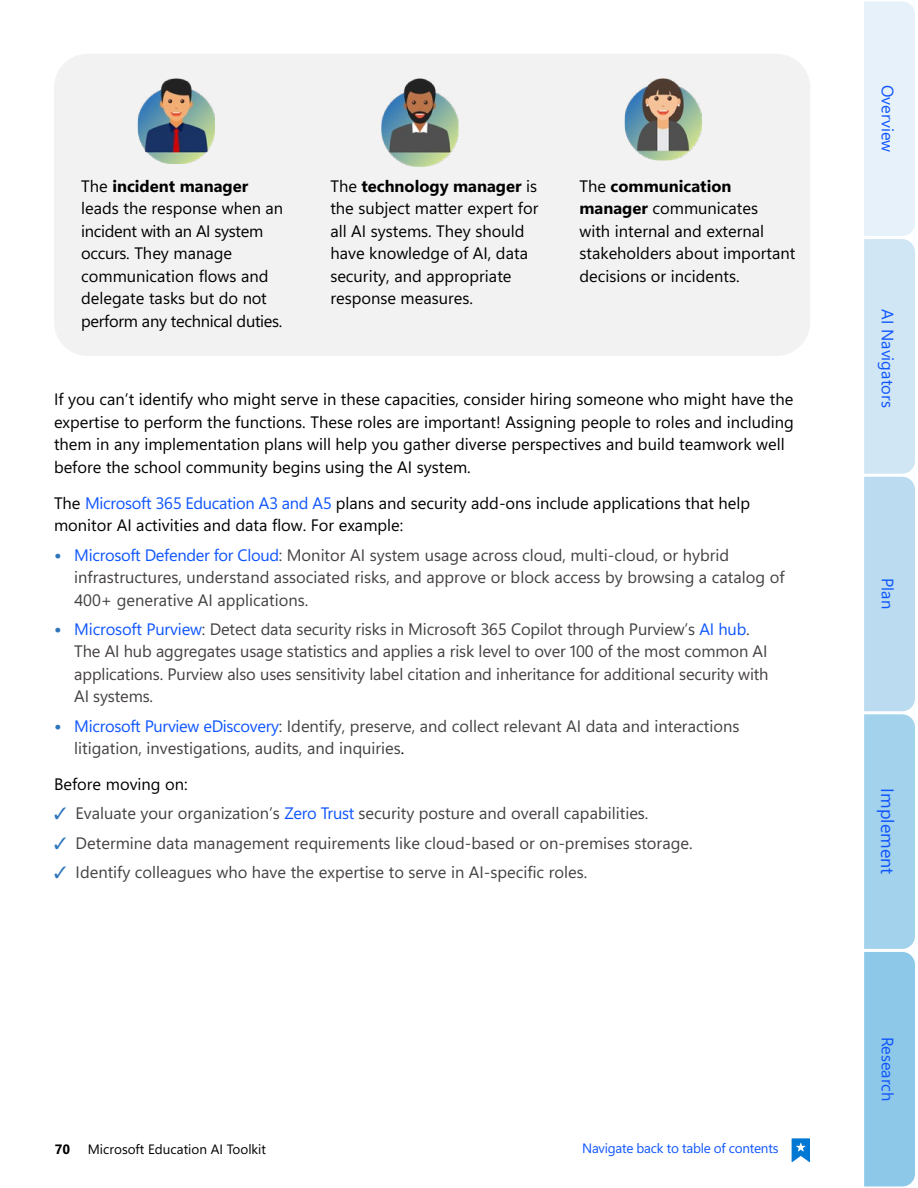
<style>
.page{position:relative;width:918px;height:1188px;background:#fff}
.page>*{position:absolute;margin:0;border:0;box-sizing:border-box;transform-origin:0 0}
.t1{font:18px "Segoe Sans a 8000";color:#0f55fe}
.Paragraph_style__11_font__15{font:16.5px/22.5px "Segoe Sans a 8000";color:#000}
.Paragraph_style__11_font__15-2{font:16.5px/22.5px "Segoe Sans a 8000";color:#454142}
.t2{font:16.5px "Segoe Sans a 8000";color:#0f55fe}
.Plan_Section_Bulleted_Text_and_Paragraph{font:16.5px "Segoe Sans a 8000";color:#000}
.t3{font:13.5px "Segoe Sans a 8000";letter-spacing:-.02em;color:#0f55fe}
.t4{font:13.5px "Segoe Sans a 8000";color:#000}
.t5{font:13.5px "Segoe Sans a 8000 2 bc 0000";color:#000}
.s1{font-family:"Segoe Sans a 8000 2 bc 0000"}
.s2{color:#0f55fe}
.s3{font-family:"Segoe Sans a 8000 2 bc 0000";font-size:18px;color:#2e76bc}
.s4{color:#000}
.s5{color:#2e76bc}
</style>
<div class="page">
<div style="left:54px;top:54px;width:756px;height:302px;background:#f2f2f2;border-radius:34px"></div>
<img style="left:138px;top:78px;width:77px;height:86px">
<img style="left:381px;top:78px;width:77px;height:89px">
<img style="left:625px;top:78px;width:77px;height:82px">
<svg style="left:792px;top:1138px;width:18px;height:24px"></svg>
<svg style="left:864px;top:1px;width:51px;height:1186px;background:#bbdcf0"></svg>
<p class="Paragraph_style__11_font__15" style="left:81px;top:174px;width:204px">The <span class="s1">incident manager </span>leads the response when an incident with an AI system occurs. They manage communication flows and delegate tasks but do not perform any technical duties.</p>
<p class="Paragraph_style__11_font__15" style="left:330px;top:174px;width:210px">The <span class="s1">technology manager</span> is the subject matter expert for all AI systems. They should have knowledge of AI, data security, and appropriate response measures.</p>
<p class="Paragraph_style__11_font__15" style="left:579px;top:174px;width:217px">The <span class="s1">communication manager</span> communicates<br>with internal and external stakeholders about important decisions or incidents.</p>
<p class="Paragraph_style__11_font__15" style="left:54px;top:388px;width:741px">If you can’t identify who might serve in these capacities, consider hiring someone who might have the expertise to perform the functions. These roles are important! Assigning people to roles and including them in any implementation plans will help you gather diverse perspectives and build teamwork well before the school community begins using the AI system.</p>
<p class="Paragraph_style__11_font__15" style="left:54px;top:491px;width:698px">The <span class="s2">Microsoft 365 Education A3 and A5</span> plans and security add-ons include applications that help monitor AI activities and data flow. For example:</p>
<p class="Paragraph_style__11_font__15-2" style="left:74px;top:543px;width:712px;text-indent:-20px"><span class="s3">•</span> <span class="s2">Microsoft Defender for Cloud</span>: Monitor AI system usage across cloud, multi-cloud, or hybrid infrastructures, understand associated risks, and approve or block access by browsing a catalog of<br>400+ generative AI applications.</p>
<p class="Paragraph_style__11_font__15-2" style="left:74px;top:617px;width:696px;text-indent:-20px"><span class="s3">•</span> <span class="s2">Microsoft Purview</span>: Detect data security risks in Microsoft 365 Copilot through Purview’s <span class="s2">AI hub</span>.<br>The AI hub aggregates usage statistics and applies a risk level to over 100 of the most common AI applications. Purview also uses sensitivity label citation and inheritance for additional security with AI systems.</p>
<p class="Paragraph_style__11_font__15-2" style="left:74px;top:714px;width:667px;text-indent:-20px"><span class="s3">•</span> <span class="s2">Microsoft Purview eDiscovery</span>: Identify, preserve, and collect relevant AI data and interactions litigation, investigations, audits, and inquiries<span class="s4">.</span></p>
<p class="Plan_Section_Bulleted_Text_and_Paragraph" style="left:54px;top:773px;width:135px">Before moving on:</p>
<p class="Paragraph_style__11_font__15-2" style="left:54px;top:802px;width:596px"><span class="s5">✓</span> Evaluate your organization’s <span class="s2">Zero Trust</span> security posture and overall capabilities.</p>
<p class="Paragraph_style__11_font__15-2" style="left:54px;top:831px;width:640px"><span class="s5">✓</span> Determine data management requirements like cloud-based or on-premises storage.</p>
<p class="Paragraph_style__11_font__15-2" style="left:54px;top:860px;width:535px"><span class="s5">✓</span> Identify colleagues who have the expertise to serve in AI-specific roles.</p>
<p class="t5" style="left:55px;top:1139px;width:17px">70</p>
<p class="t4" style="left:88px;top:1139px;width:180px">Microsoft Education AI Toolkit</p>
<p class="t3" style="left:582px;top:1139px;width:198px">Navigate back to table of contents</p>
<p class="t2" style="left:899px;top:85px;width:69px;rotate:90deg">Overview</p>
<p class="t2" style="left:899px;top:309px;width:100px;rotate:90deg">AI Navigators</p>
<p class="t2" style="left:899px;top:578px;width:32px;rotate:90deg">Plan</p>
<p class="t1" style="left:900px;top:788px;width:87px;rotate:90deg">Implement</p>
<p class="t2" style="left:899px;top:1037px;width:66px;rotate:90deg">Research</p>
</div>
